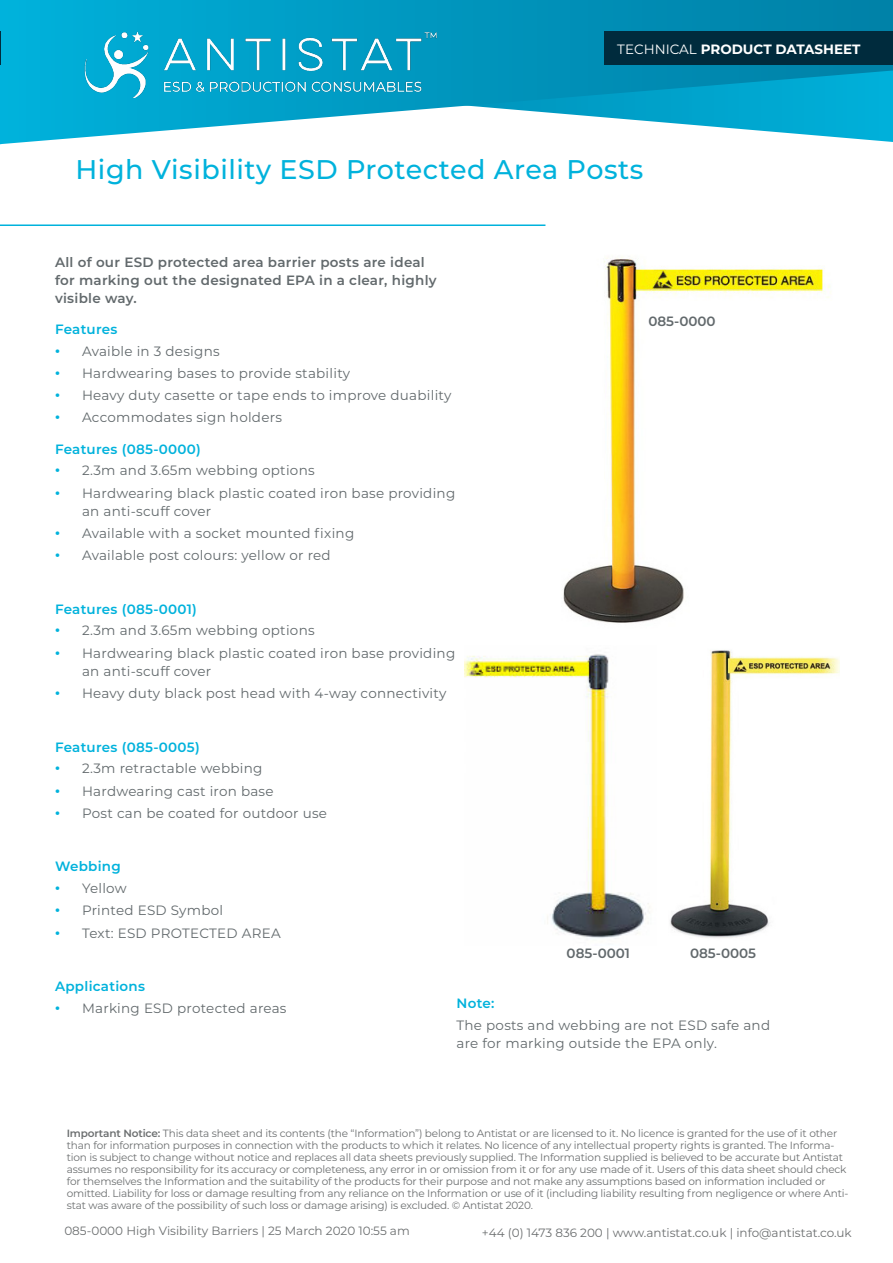
<style>
.page{position:relative;width:893px;height:1263px;background:#fff}
.page>*{position:absolute;margin:0;border:0;box-sizing:border-box;transform-origin:0 0}
.t1{font:500 27px "Montserrat";letter-spacing:.02em;color:#00b2dc}
.Bullet_List{font:13.5px/18px "Montserrat";letter-spacing:.02em;color:#62696c}
.Blue_Heading{font:600 13.5px/18px "Montserrat";letter-spacing:.02em;color:#62696c}
.Blue_Heading-2{font:600 13.5px "Montserrat";letter-spacing:.02em;color:#00b2dc}
.t2{font:700 13.5px "Montserrat";color:#fff}
.t3{font:900 13.5px "Montserrat";color:#00b2dc}
.t4{font:12px "Montserrat";color:#6c6f70}
.t5{font:10.5px/12px "Montserrat";letter-spacing:-.015em;color:#6c6f70}
.s1{font-weight:400}
.s2{font-weight:600}
</style>
<div class="page">
<svg style="left:1px;top:0;width:892px;height:144px"></svg>
<hr style="left:0;top:224px;width:545px;height:2px;background:#00b2dc">
<div style="left:604px;top:31px;width:289px;height:34px;background:#002b3d"></div>
<img style="left:67px;top:22px;width:377px;height:75px">
<svg style="left:0;top:0;width:1px;height:144px"></svg>
<hr style="left:0;top:31px;width:1px;height:34px;background:#002b3d">
<img style="left:563px;top:257px;width:268px;height:366px">
<img style="left:464px;top:654px;width:186px;height:284px">
<img style="left:670px;top:650px;width:170px;height:288px">
<p class="t2" style="left:617px;top:39px;width:245px"><span class="s1">TECHNICAL</span> PRODUCT DATASHEET</p>
<h1 class="t1" style="left:75px;top:151px;width:569px">High Visibility ESD Protected Area Posts</h1>
<p class="Blue_Heading" style="left:55px;top:253px;width:383px">All of our ESD protected area barrier posts are ideal for marking out the designated EPA in a clear, highly visible way.</p>
<p class="Blue_Heading-2" style="left:55px;top:320px;width:64px">Features</p>
<p class="t3" style="left:55px;top:341px;width:6px">∙</p>
<p class="Bullet_List" style="left:82px;top:341px;width:139px">Avaible in 3 designs</p>
<p class="t3" style="left:55px;top:363px;width:6px">∙</p>
<p class="Bullet_List" style="left:82px;top:364px;width:270px">Hardwearing bases to provide stability</p>
<p class="t3" style="left:55px;top:385px;width:6px">∙</p>
<p class="Bullet_List" style="left:82px;top:386px;width:371px">Heavy duty casette or tape ends to improve duability</p>
<p class="t3" style="left:55px;top:407px;width:6px">∙</p>
<p class="Bullet_List" style="left:82px;top:408px;width:201px">Accommodates sign holders</p>
<p class="Blue_Heading-2" style="left:55px;top:439px;width:147px">Features (085-0000)</p>
<p class="t3" style="left:55px;top:460px;width:6px">∙</p>
<p class="Bullet_List" style="left:82px;top:461px;width:234px">2.3m and 3.65m webbing options</p>
<p class="t3" style="left:55px;top:483px;width:6px">∙</p>
<p class="Bullet_List" style="left:82px;top:483px;width:375px">Hardwearing black plastic coated iron base providing an anti-scuff cover</p>
<p class="t3" style="left:55px;top:523px;width:6px">∙</p>
<p class="Bullet_List" style="left:82px;top:524px;width:274px">Available with a socket mounted fixing</p>
<p class="t3" style="left:55px;top:545px;width:6px">∙</p>
<p class="Bullet_List" style="left:82px;top:546px;width:250px">Available post colours: yellow or red</p>
<p class="Blue_Heading-2" style="left:55px;top:599px;width:143px">Features (085-0001)</p>
<p class="t3" style="left:55px;top:620px;width:6px">∙</p>
<p class="Bullet_List" style="left:82px;top:621px;width:234px">2.3m and 3.65m webbing options</p>
<p class="t3" style="left:55px;top:643px;width:6px">∙</p>
<p class="Bullet_List" style="left:82px;top:643px;width:375px">Hardwearing black plastic coated iron base providing an anti-scuff cover</p>
<p class="t3" style="left:55px;top:683px;width:6px">∙</p>
<p class="Bullet_List" style="left:82px;top:684px;width:366px">Heavy duty black post head with 4-way connectivity</p>
<p class="Blue_Heading-2" style="left:55px;top:737px;width:146px">Features (085-0005)</p>
<p class="t3" style="left:55px;top:758px;width:6px">∙</p>
<p class="Bullet_List" style="left:82px;top:759px;width:182px">2.3m retractable webbing</p>
<p class="t3" style="left:55px;top:780px;width:6px">∙</p>
<p class="Bullet_List" style="left:82px;top:781px;width:193px">Hardwearing cast iron base</p>
<p class="t3" style="left:55px;top:803px;width:6px">∙</p>
<p class="Bullet_List" style="left:82px;top:803px;width:247px">Post can be coated for outdoor use</p>
<p class="Blue_Heading-2" style="left:55px;top:857px;width:67px">Webbing</p>
<p class="t3" style="left:55px;top:878px;width:6px">∙</p>
<p class="Bullet_List" style="left:82px;top:879px;width:46px">Yellow</p>
<p class="t3" style="left:55px;top:900px;width:6px">∙</p>
<p class="Bullet_List" style="left:82px;top:901px;width:143px">Printed ESD Symbol</p>
<p class="t3" style="left:55px;top:922px;width:6px">∙</p>
<p class="Bullet_List" style="left:82px;top:923px;width:200px">Text: ESD PROTECTED AREA</p>
<p class="Blue_Heading" style="left:648px;top:311px;width:69px">085-0000</p>
<p class="Blue_Heading" style="left:567px;top:944px;width:65px">085-0001</p>
<p class="Blue_Heading" style="left:690px;top:944px;width:68px">085-0005</p>
<p class="Blue_Heading-2" style="left:55px;top:977px;width:91px">Applications</p>
<p class="t3" style="left:55px;top:998px;width:6px">∙</p>
<p class="Bullet_List" style="left:82px;top:998px;width:206px">Marking ESD protected areas</p>
<p class="Blue_Heading-2" style="left:456px;top:993px;width:39px">Note:</p>
<p class="Bullet_List" style="left:456px;top:1015px;width:315px">The posts and webbing are not ESD safe and are for marking outside the EPA only.</p>
<p class="t5" style="left:67px;top:1127px;width:783px"><span class="s2">Important Notice:</span> This data sheet and its contents (the “Information”) belong to Antistat or are licensed to it. No licence is granted for the use of it other than for information purposes in connection with the products to which it relates. No licence of any intellectual property rights is granted. The Informa&shy;tion is subject to change without notice and replaces all data sheets previously supplied. The Information supplied is believed to be accurate but Antistat assumes no responsibility for its accuracy or completeness, any error in or omission from it or for any use made of it. Users of this data sheet should check for themselves the Information and the suitability of the products for their purpose and not make any assumptions based on information included or omitted. Liability for loss or damage resulting from any reliance on the Information or use of it (including liability resulting from negligence or where Anti&shy;stat was aware of the possibility of such loss or damage arising) is excluded. © Antistat 2020.</p>
<p class="t4" style="left:64px;top:1223px;width:347px">085-0000 High Visibility Barriers | 25 March 2020 10:55 am</p>
<p class="t4" style="left:482px;top:1225px;width:371px">+44 (0) 1473 836 200 | www.antistat.co.uk | info@antistat.co.uk</p>
</div>
